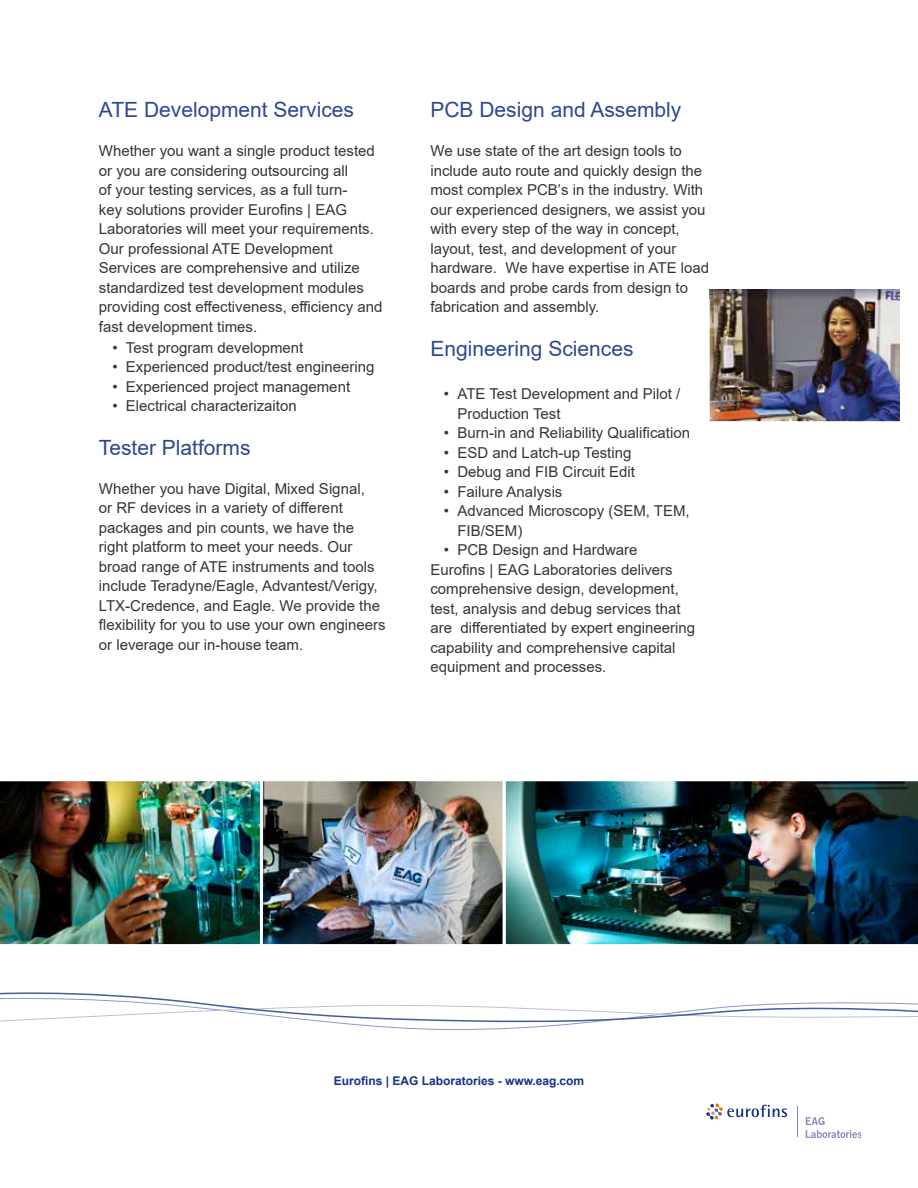
<style>
.page{position:relative;width:918px;height:1188px;background:#fff}
.page>*{position:absolute;margin:0;border:0;box-sizing:border-box;transform-origin:0 0}
.t1{font:21px "Arial";color:#2e4792}
.t2{font:15px/19.5px "Arial";color:#373437}
.t3{font:700 12px "Arial";color:#173286}
</style>
<div class="page">
<hr style="left:797px;top:1106px;width:1px;height:31px;background:#8986bb">
<svg style="left:806px;top:1117px;width:55px;height:21px"></svg>
<svg style="left:706px;top:1104px;width:81px;height:16px"></svg>
<svg style="left:0;top:992px;width:918px;height:38px"></svg>
<img style="left:0;top:781px;width:260px;height:164px">
<img style="left:264px;top:782px;width:238px;height:161px">
<div style="left:260px;top:778px;width:246px;height:169px;border:3px solid #fff"></div>
<img style="left:503px;top:778px;width:415px;height:169px">
<img style="left:710px;top:299px;width:190px;height:122px">
<img style="left:710px;top:289px;width:190px;height:10px">
<h1 class="t1" style="left:99px;top:95px;width:257px">ATE Development Services</h1>
<p class="t2" style="left:99px;top:141px;width:285px">Whether you want a single product tested or you are considering outsourcing all<br>of your testing services, as a full turn-<br>key solutions provider Eurofins | EAG Laboratories will meet your requirements.<br>Our professional ATE Development Services are comprehensive and utilize standardized test development modules providing cost effectiveness, efficiency and fast development times.</p>
<p class="t2" style="left:112px;top:338px;width:193px">• Test program development</p>
<p class="t2" style="left:112px;top:357px;width:263px">• Experienced product/test engineering</p>
<p class="t2" style="left:112px;top:377px;width:239px">• Experienced project management</p>
<p class="t2" style="left:112px;top:396px;width:186px">• Electrical characterizaiton</p>
<h1 class="t1" style="left:99px;top:433px;width:153px">Tester Platforms</h1>
<p class="t2" style="left:99px;top:479px;width:288px">Whether you have Digital, Mixed Signal,<br>or RF devices in a variety of different packages and pin counts, we have the right platform to meet your needs. Our broad range of ATE instruments and tools include Teradyne/Eagle, Advantest/Verigy, LTX-Credence, and Eagle. We provide the flexibility for you to use your own engineers or leverage our in-house team.</p>
<h1 class="t1" style="left:430px;top:95px;width:252px">PCB Design and Assembly</h1>
<p class="t2" style="left:430px;top:141px;width:280px">We use state of the art design tools to include auto route and quickly design the most complex PCB’s in the industry. With our experienced designers, we assist you with every step of the way in concept, layout, test, and development of your hardware. We have expertise in ATE load boards and probe cards from design to fabrication and assembly.</p>
<h1 class="t1" style="left:430px;top:334px;width:205px">Engineering Sciences</h1>
<p class="t2" style="left:457px;top:384px;width:224px;text-indent:-14px">• ATE Test Development and Pilot /<br>Production Test</p>
<p class="t2" style="left:444px;top:423px;width:248px">• Burn-in and Reliability Qualification</p>
<p class="t2" style="left:444px;top:443px;width:189px">• ESD and Latch-up Testing</p>
<p class="t2" style="left:444px;top:462px;width:193px">• Debug and FIB Circuit Edit</p>
<p class="t2" style="left:444px;top:482px;width:120px">• Failure Analysis</p>
<p class="t2" style="left:457px;top:501px;width:234px;text-indent:-14px">• Advanced Microscopy (SEM, TEM,<br>FIB/SEM)</p>
<p class="t2" style="left:430px;top:540px;width:266px;text-indent:14px">• PCB Design and Hardware Eurofins | EAG Laboratories delivers comprehensive design, development, test, analysis and debug services that are differentiated by expert engineering capability and comprehensive capital equipment and processes.</p>
<p class="t3" style="left:334px;top:1073px;width:252px">Eurofins | EAG Laboratories - www.eag.com</p>
</div>
